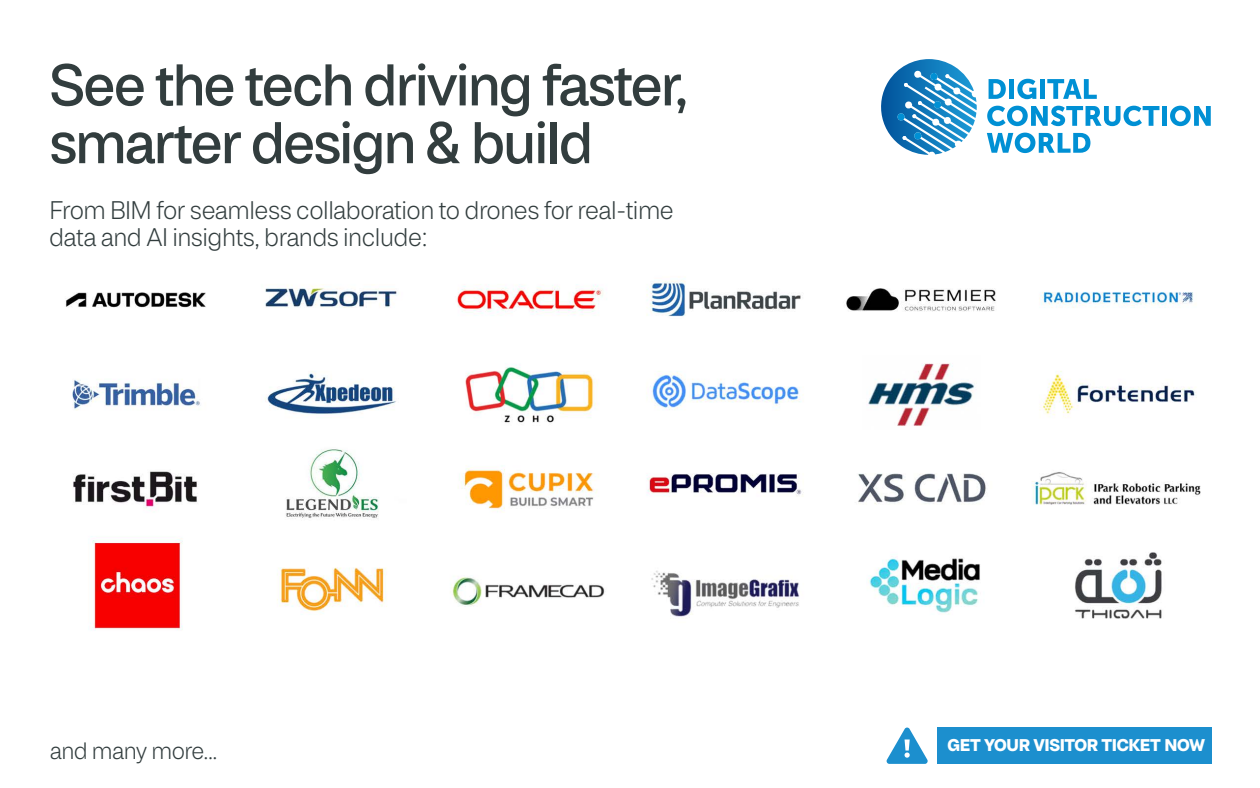
<style>
.page{position:relative;width:1260px;height:788px;background:#fff}
.page>*{position:absolute;margin:0;border:0;box-sizing:border-box;transform-origin:0 0}
.t1{font:600 57px/57.8px "Axalp Grotesk";letter-spacing:-.04em;color:#323d3e}
.t2{font:24.75px/27px "Axalp Grotesk";letter-spacing:-.02em;color:#323d3e}
.t3{font:22.95px "Axalp Grotesk";letter-spacing:-.025em;color:#323d3e}
.t4{font:800 16.5px "Axalp Grotesk";letter-spacing:-.025em;color:#fff}
</style>
<div class="page">
<img style="left:65px;top:280px;width:1136px;height:350px">
<svg style="left:989px;top:79px;width:17px;height:20px"></svg>
<div style="left:1009px;top:79px;width:5px;height:20px;background:#0090d4"></div>
<svg style="left:1017px;top:79px;width:19px;height:20px"></svg>
<div style="left:1040px;top:79px;width:5px;height:20px;background:#0090d4"></div>
<svg style="left:1047px;top:79px;width:50px;height:20px"></svg>
<svg style="left:987px;top:106px;width:172px;height:20px"></svg>
<div style="left:1162px;top:106px;width:5px;height:20px;background:#0090d4"></div>
<svg style="left:1170px;top:106px;width:41px;height:20px"></svg>
<svg style="left:987px;top:133px;width:103px;height:20px"></svg>
<svg style="left:881px;top:59px;width:96px;height:96px"></svg>
<div style="left:898px;top:113px;width:7px;height:7px;background:#0090d4;border-radius:50%"></div>
<div style="left:934px;top:101px;width:7px;height:7px;background:#0090d4;border-radius:50%"></div>
<div style="left:930px;top:73px;width:8px;height:7px;background:#0090d4;border-radius:50%"></div>
<div style="left:914px;top:132px;width:7px;height:7px;background:#0090d4;border-radius:50%"></div>
<div style="left:937px;top:727px;width:274px;height:36px;background:#1c8fce"></div>
<svg style="left:886px;top:727px;width:42px;height:36px"></svg>
<h1 class="t1" style="left:49px;top:56px;width:641px">See the tech driving faster, smarter design &amp; build</h1>
<p class="t2" style="left:49px;top:196px;width:626px">From BIM for seamless collaboration to drones for real-time data and AI insights, brands include:</p>
<p class="t3" style="left:50px;top:737px;width:169px">and many more...</p>
<p class="t4" style="left:947px;top:734px;width:259px">GET YOUR VISITOR TICKET NOW</p>
</div>
